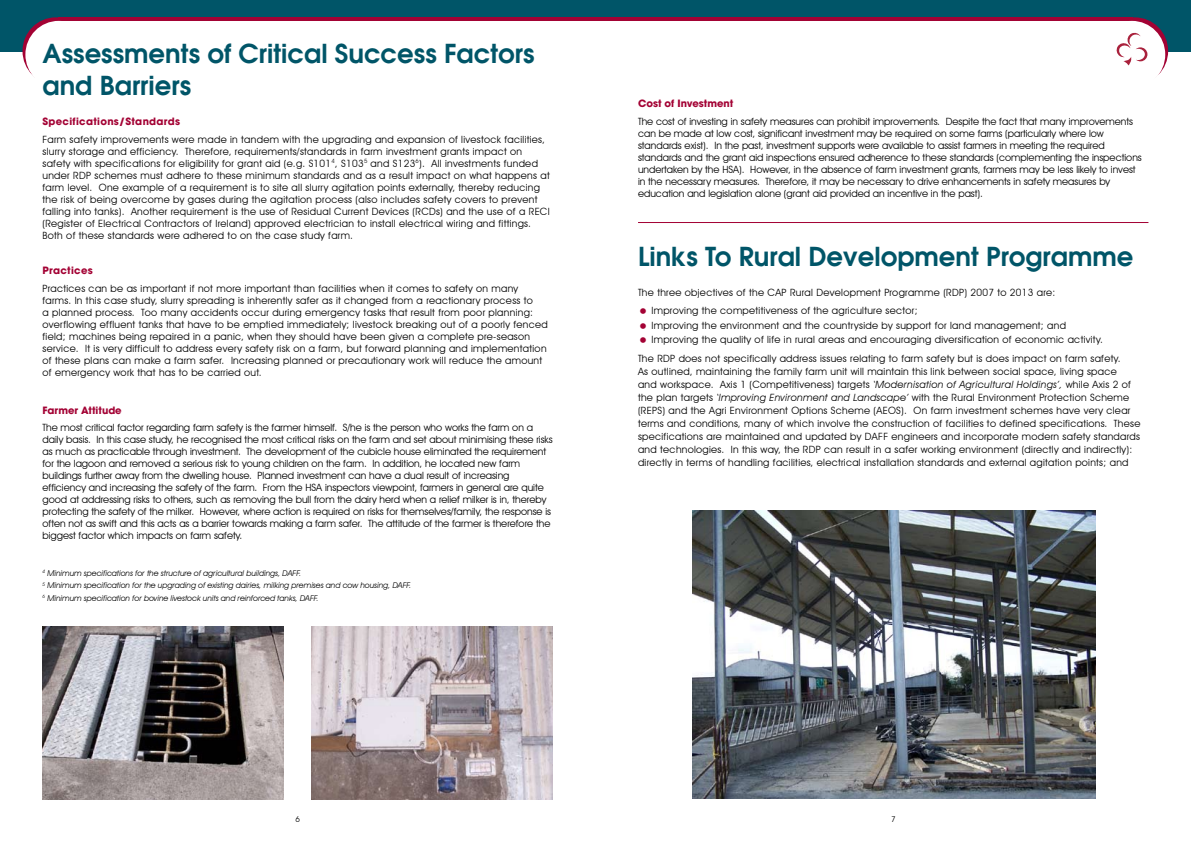
<style>
.page{position:relative;width:1191px;height:842px;background:#fff}
.page>*{position:absolute;margin:0;border:0;box-sizing:border-box;transform-origin:0 0}
.t1{font:600 26px/31.2px "Avant Garde";color:#005568}
.t2{font:10px/12px "Avant Garde IT Cby BT";letter-spacing:.03em;color:#000}
.t3{font:10px/12px "Avant Garde IT Cby BT";color:#000}
.t4{font:700 10px "Avant Garde";letter-spacing:.03em;color:#a30234}
.t5{font:700 10px "Avant Garde";color:#a30234}
.t6{font:italic 8px/12.4px "Avant Garde IT Cby BT";color:#000}
.s1{font-style:italic}
</style>
<div class="page">
<div style="left:595px;top:0;width:596px;height:52px;background:#005568"></div>
<div style="left:595px;top:17px;width:538px;height:68px;background:#a30234"></div>
<svg style="left:1101px;top:17px;width:67px;height:68px"></svg>
<div style="left:595px;top:21px;width:535px;height:67px;background:#fff"></div>
<div style="left:1098px;top:21px;width:67px;height:67px;background:#fff;border-radius:50%"></div>
<div style="left:0;top:0;width:595px;height:52px;background:#005568"></div>
<div style="left:58px;top:17px;width:537px;height:68px;background:#a30234"></div>
<div style="left:23px;top:17px;width:66px;height:68px;background:#a30234;border-radius:50%"></div>
<div style="left:61px;top:21px;width:534px;height:67px;background:#fff"></div>
<div style="left:25px;top:21px;width:67px;height:67px;background:#fff;border-radius:50%"></div>
<svg style="left:1116px;top:32px;width:31px;height:34px"></svg>
<img style="left:43px;top:626px;width:240px;height:173px">
<img style="left:312px;top:626px;width:241px;height:173px">
<hr style="left:638px;top:222px;width:510px;height:1px;background:#a30234">
<img style="left:693px;top:510px;width:402px;height:288px">
<h1 class="t1" style="left:43px;top:38px;width:493px">Assessments of Critical Success Factors and Barriers</h1>
<p class="t4" style="left:43px;top:115px;width:139px">Specifications/Standards</p>
<p class="t2" style="left:43px;top:133px;width:509px">Farm safety improvements were made in tandem with the upgrading and expansion of livestock facilities, slurry storage and efficiency. Therefore, requirements/standards in farm investment grants impact on safety with specifications for eligibility for grant aid (e.g. S101<sup>4</sup>, S103<sup>5</sup> and S123<sup>6</sup>). All investments funded under RDP schemes must adhere to these minimum standards and as a result impact on what happens at farm level. One example of a requirement is to site all slurry agitation points externally, thereby reducing the risk of being overcome by gases during the agitation process (also includes safety covers to prevent falling into tanks). Another requirement is the use of Residual Current Devices (RCDs) and the use of a RECI (Register of Electrical Contractors of Ireland) approved electrician to install electrical wiring and fittings.<br>Both of these standards were adhered to on the case study farm.</p>
<p class="t4" style="left:43px;top:264px;width:52px">Practices</p>
<p class="t2" style="left:43px;top:282px;width:507px">Practices can be as important if not more important than facilities when it comes to safety on many farms. In this case study, slurry spreading is inherently safer as it changed from a reactionary process to<br>a planned process. Too many accidents occur during emergency tasks that result from poor planning: overflowing effluent tanks that have to be emptied immediately; livestock breaking out of a poorly fenced field; machines being repaired in a panic, when they should have been given a complete pre-season service. It is very difficult to address every safety risk on a farm, but forward planning and implementation of these plans can make a farm safer. Increasing planned or precautionary work will reduce the amount of emergency work that has to be carried out.</p>
<p class="t4" style="left:43px;top:403px;width:81px">Farmer Attitude</p>
<p class="t3" style="left:43px;top:422px;width:511px">The most critical factor regarding farm safety is the farmer himself. S/he is the person who works the farm on a daily basis. In this case study, he recognised the most critical risks on the farm and set about minimising these risks as much as practicable through investment. The development of the cubicle house eliminated the requirement for the lagoon and removed a serious risk to young children on the farm. In addition, he located new farm buildings further away from the dwelling house. Planned investment can have a dual result of increasing efficiency and increasing the safety of the farm. From the HSA inspectors viewpoint, farmers in general are quite good at addressing risks to others, such as removing the bull from the dairy herd when a relief milker is in, thereby protecting the safety of the milker. However, where action is required on risks for themselves/family, the response is often not as swift and this acts as a barrier towards making a farm safer. The attitude of the farmer is therefore the biggest factor which impacts on farm safety.</p>
<p class="t6" style="left:43px;top:567px;width:370px"><sup>4</sup> Minimum specifications for the structure of agricultural buildings, DAFF.<br><sup>5</sup> Minimum specification for the upgrading of existing dairies, milking premises and cow housing, DAFF.<br><sup>6</sup> Minimum specification for bovine livestock units and reinforced tanks, DAFF.</p>
<p class="t5" style="left:638px;top:97px;width:97px">Cost of Investment</p>
<p class="t3" style="left:638px;top:115px;width:505px">The cost of investing in safety measures can prohibit improvements. Despite the fact that many improvements can be made at low cost, significant investment may be required on some farms (particularly where low standards exist). In the past, investment supports were available to assist farmers in meeting the required standards and the grant aid inspections ensured adherence to these standards (complementing the inspections undertaken by the HSA). However, in the absence of farm investment grants, farmers may be less likely to invest in the necessary measures. Therefore, it may be necessary to drive enhancements in safety measures by education and legislation alone (grant aid provided an incentive in the past).</p>
<h1 class="t1" style="left:638px;top:240px;width:497px">Links To Rural Development Programme</h1>
<p class="t2" style="left:651px;top:284px;width:405px;line-height:17.7px;text-indent:-13px">The three objectives of the CAP Rural Development Programme (RDP) 2007 to 2013 are:<br>Improving the competitiveness of the agriculture sector;</p>
<p class="t2" style="left:651px;top:318px;width:453px;line-height:14.8px">Improving the environment and the countryside by support for land management; and<br>Improving the quality of life in rural areas and encouraging diversification of economic activity.</p>
<p class="t2" style="left:638px;top:352px;width:504px;line-height:13px">The RDP does not specifically address issues relating to farm safety but is does impact on farm safety.<br>As outlined, maintaining the family farm unit will maintain this link between social space, living space<br>and workspace. Axis 1 (Competitiveness) targets <span class="s1">‘Modernisation of Agricultural Holdings’,</span> while Axis 2 of the plan targets <span class="s1">‘Improving Environment and Landscape’</span> with the Rural Environment Protection Scheme (REPS) and the Agri Environment Options Scheme (AEOS). On farm investment schemes have very clear terms and conditions, many of which involve the construction of facilities to defined specifications. These specifications are maintained and updated by DAFF engineers and incorporate modern safety standards and technologies. In this way, the RDP can result in a safer working environment (directly and indirectly): directly in terms of handling facilities, electrical installation standards and external agitation points; and</p>
</div>
